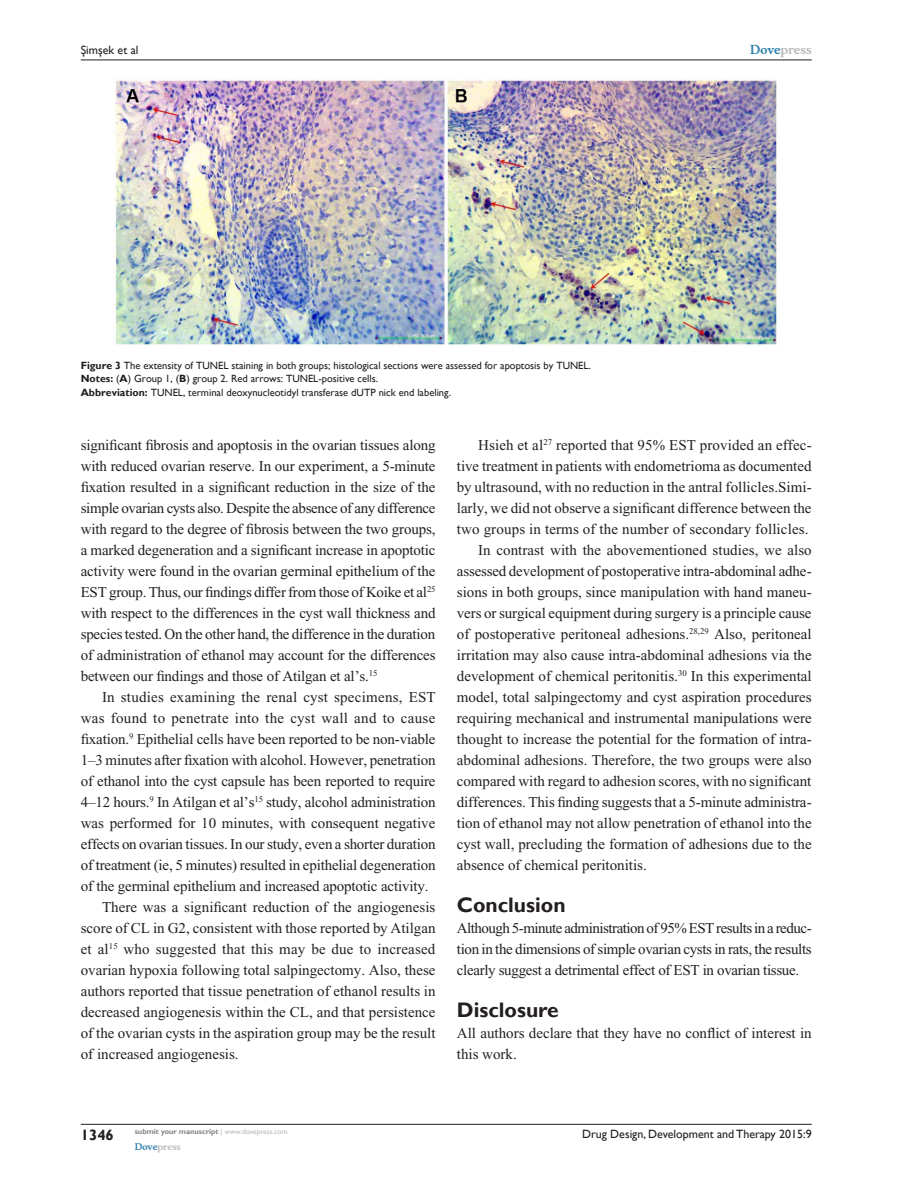
<style>
.page{position:relative;width:918px;height:1188px;background:#fff}
.page>*{position:absolute;margin:0;border:0;box-sizing:border-box;transform-origin:0 0}
.t1{font:700 21px "Gill Sans";color:#231f20}
.Tx{font:15px/21px "Times New Roman";color:#231f20;text-align:justify}
.TxF{font:15px/21px "Times New Roman";color:#231f20;text-align:justify}
.t2{font:700 15px "Gill Sans";color:#231f20}
.t3{font:12px "Gill Sans";color:#231f20}
.t4{font:700 12px "Musee";color:#b8b9bc}
.FigSNRI{font:10.5px "Gill Sans";color:#231f20}
.FigC{font:10.5px "Gill Sans";color:#231f20}
.t5{font:700 9px "Musee";color:#b8b9bc}
.t6{font:700 7.5px "Gill Sans";color:#808285}
.s1{font-weight:700}
.s2{color:#3485ae}
.s3{font-weight:400;color:#b8b9bc}
</style>
<div class="page">
<hr style="left:81px;top:1124px;width:731px;height:1px;background:#231f20">
<hr style="left:81px;top:60px;width:731px;height:1px;background:#231f20">
<img style="left:113px;top:78px;width:666px;height:268px">
<p class="t3" style="left:81px;top:43px;width:59px">Şimşek et al</p>
<p class="FigC" style="left:81px;top:359px;width:512px"><span class="s1">Figure 3</span> The extensity of TUNEL staining in both groups; histological sections were assessed for apoptosis by TUNEL.</p>
<p class="FigSNRI" style="left:81px;top:373px;width:299px"><span class="s1">Notes:</span> (<span class="s1">A</span>) Group 1, (<span class="s1">B</span>) group 2. Red arrows: TUNEL-positive cells.</p>
<p class="FigSNRI" style="left:81px;top:386px;width:372px"><span class="s1">Abbreviation:</span> TUNEL, terminal deoxynucleotidyl transferase dUTP nick end labeling.</p>
<p class="t4" style="left:750px;top:43px;width:63px"><span class="s2">Dove</span>press</p>
<p class="Tx" style="left:81px;top:434px;width:356px">significant fibrosis and apoptosis in the ovarian tissues along with reduced ovarian reserve. In our experiment, a 5-minute fixation resulted in a significant reduction in the size of the simple ovarian cysts also. Despite the absence of any difference with regard to the degree of fibrosis between the two groups, a marked degeneration and a significant increase in apoptotic activity were found in the ovarian germinal epithelium of the EST group. Thus, our findings differ from those of Koike et al<sup>25 </sup>with respect to the differences in the cyst wall thickness and species tested. On the other hand, the difference in the duration of administration of ethanol may account for the differences between our findings and those of Atilgan et al’s.<sup>15</sup></p>
<p class="Tx" style="left:81px;top:686px;width:357px;text-indent:21px">In studies examining the renal cyst specimens, EST was found to penetrate into the cyst wall and to cause fixation.<sup>9</sup> Epithelial cells have been reported to be non-viable 1–3 minutes after fixation with alcohol. However, penetration of ethanol into the cyst capsule has been reported to require 4–12 hours.<sup>9</sup> In Atilgan et al’s<sup>15</sup> study, alcohol administration was performed for 10 minutes, with consequent negative effects on ovarian tissues. In our study, even a shorter duration of treatment (ie, 5 minutes) resulted in epithelial degeneration of the germinal epithelium and increased apoptotic activity.</p>
<p class="Tx" style="left:81px;top:896px;width:356px;text-indent:21px">There was a significant reduction of the angiogenesis score of CL in G2, consistent with those reported by Atilgan et al<sup>15</sup> who suggested that this may be due to increased ovarian hypoxia following total salpingectomy. Also, these authors reported that tissue penetration of ethanol results in decreased angiogenesis within the CL, and that persistence of the ovarian cysts in the aspiration group may be the result of increased angiogenesis.</p>
<p class="Tx" style="left:457px;top:434px;width:356px;text-indent:21px">Hsieh et al<sup>27</sup> reported that 95% EST provided an effec&shy;tive treatment in patients with endometrioma as documented by ultrasound, with no reduction in the antral follicles.Simi&shy;larly, we did not observe a significant difference between the two groups in terms of the number of secondary follicles.</p>
<p class="Tx" style="left:457px;top:539px;width:356px;text-indent:21px">In contrast with the abovementioned studies, we also assessed development of postoperative intra-abdominal adhe&shy;sions in both groups, since manipulation with hand maneu&shy;vers or surgical equipment during surgery is a principle cause of postoperative peritoneal adhesions.<sup>28,29</sup> Also, peritoneal irritation may also cause intra-abdominal adhesions via the development of chemical peritonitis.<sup>30</sup> In this experimental model, total salpingectomy and cyst aspiration procedures requiring mechanical and instrumental manipulations were thought to increase the potential for the formation of intra&shy;abdominal adhesions. Therefore, the two groups were also compared with regard to adhesion scores, with no significant differences. This finding suggests that a 5-minute administra&shy;tion of ethanol may not allow penetration of ethanol into the cyst wall, precluding the formation of adhesions due to the absence of chemical peritonitis.</p>
<h1 class="t1" style="left:457px;top:892px;width:110px">Conclusion</h1>
<p class="TxF" style="left:457px;top:917px;width:356px">Although 5-minute administration of 95% EST results in a reduc&shy;tion in the dimensions of simple ovarian cysts in rats, the results clearly suggest a detrimental effect of EST in ovarian tissue.</p>
<h1 class="t1" style="left:457px;top:997px;width:103px">Disclosure</h1>
<p class="TxF" style="left:457px;top:1022px;width:356px">All authors declare that they have no conflict of interest in this work.</p>
<p class="t2" style="left:81px;top:1126px;width:35px">1346</p>
<p class="t6" style="left:135px;top:1127px;width:154px">submit your manuscript <span class="s3">| www.dovepress.com</span></p>
<p class="t5" style="left:135px;top:1141px;width:48px"><span class="s2">Dove</span>press</p>
<p class="t3" style="left:582px;top:1127px;width:231px">Drug Design, Development and Therapy 2015:9</p>
</div>
